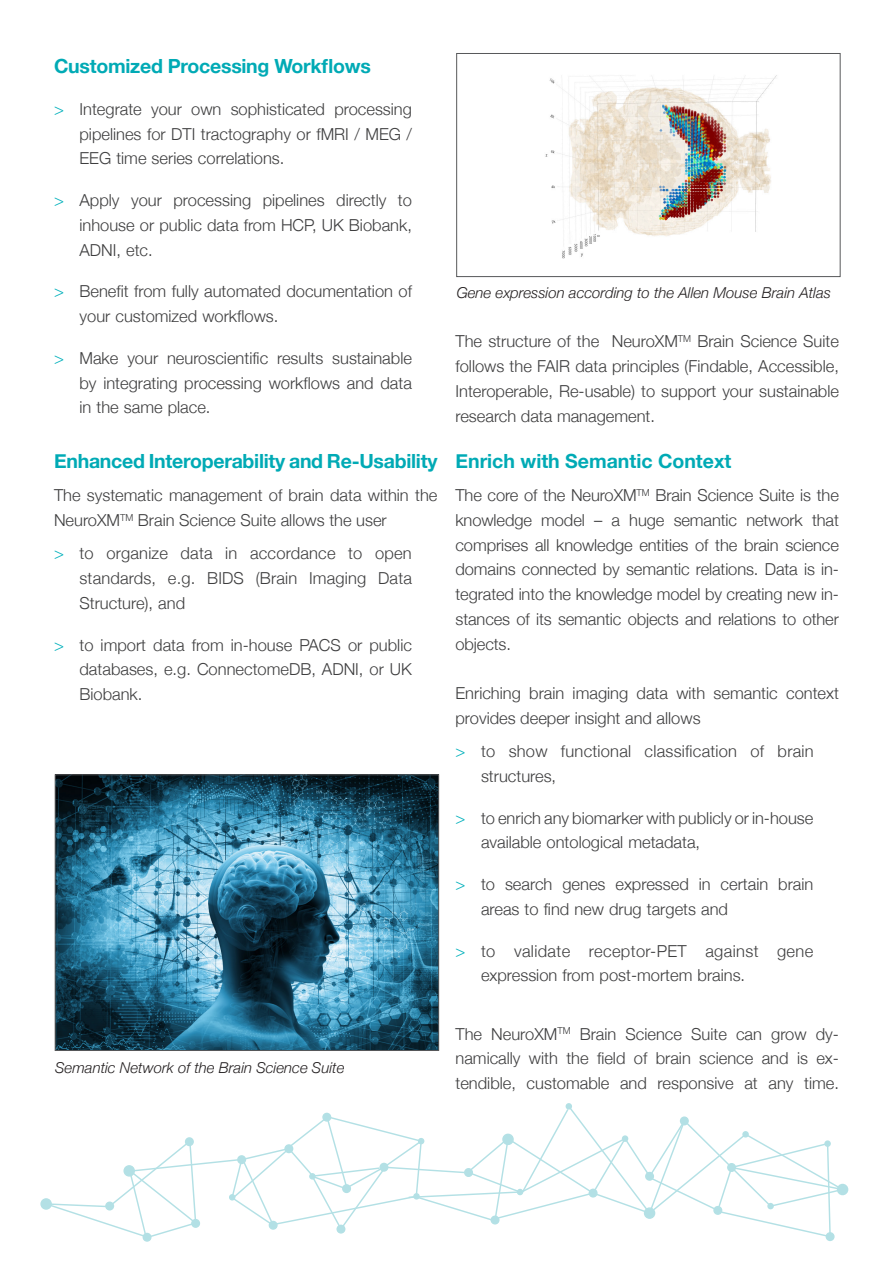
<style>
.page{position:relative;width:893px;height:1263px;background:#fff}
.page>*{position:absolute;margin:0;border:0;box-sizing:border-box;transform-origin:0 0}
.Überschrift_2{font:700 19.5px "Helvetica Neue";letter-spacing:-.015em;color:#00aab5}
.Fließtext{font:300 16.5px/24.8px "Helvetica Neue";color:#3e3e3f;text-align:justify}
.t1{font:italic 300 15px "Helvetica Neue";color:#231f20}
.s1{color:#00b0bb}
</style>
<div class="page">
<div style="left:41px;top:1199px;width:10px;height:10px;background:#b3e0e5;border-radius:50%"></div>
<div style="left:40px;top:1198px;width:12px;height:12px;border:1px solid #0099a8;border-radius:50%"></div>
<div style="left:143px;top:1233px;width:8px;height:8px;background:#b3e0e5;border-radius:50%"></div>
<div style="left:143px;top:1233px;width:9px;height:9px;border:1px solid #0099a8;border-radius:50%"></div>
<div style="left:837px;top:1184px;width:11px;height:11px;border:1px solid #0099a8;border-radius:50%"></div>
<div style="left:826px;top:1232px;width:9px;height:9px;border:1px solid #0099a8;border-radius:50%"></div>
<svg style="left:44px;top:1103px;width:801px;height:136px"></svg>
<img style="left:545px;top:75px;width:232px;height:184px">
<div style="left:456px;top:53px;width:384px;height:224px;border:1px solid #57585a"></div>
<img style="left:57px;top:776px;width:380px;height:273px">
<div style="left:55px;top:774px;width:384px;height:277px;border:1px solid #57585a"></div>
<p class="Überschrift_2" style="left:54px;top:51px;width:318px">Customized Processing Workflows</p>
<p class="Fließtext" style="left:80px;top:95px;width:334px;text-indent:-26px"><span class="s1">&gt;</span> Integrate your own sophisticated processing pipelines for DTI tractography or fMRI / MEG / EEG time series correlations.</p>
<p class="Fließtext" style="left:80px;top:187px;width:334px;text-indent:-26px"><span class="s1">&gt;</span> Apply your processing pipelines directly to inhouse or public data from HCP, UK Biobank, ADNI, etc.</p>
<p class="Fließtext" style="left:80px;top:278px;width:334px;text-indent:-26px"><span class="s1">&gt;</span> Benefit from fully automated documentation of your customized workflows.</p>
<p class="Fließtext" style="left:80px;top:344px;width:334px;text-indent:-26px"><span class="s1">&gt;</span> Make your neuroscientific results sustainable by integrating processing workflows and data in the same place.</p>
<p class="Überschrift_2" style="left:54px;top:446px;width:385px">Enhanced Interoperability and Re-Usability</p>
<p class="Fließtext" style="left:54px;top:482px;width:385px">The systematic management of brain data within the<br>NeuroXM<sup>TM</sup> Brain Science Suite allows the user</p>
<p class="Fließtext" style="left:80px;top:540px;width:334px;text-indent:-26px"><span class="s1">&gt;</span> to organize data in accordance to open standards, e.g. BIDS (Brain Imaging Data Structure), and</p>
<p class="Fließtext" style="left:80px;top:631px;width:334px;text-indent:-26px"><span class="s1">&gt;</span> to import data from in-house PACS or public databases, e.g. ConnectomeDB, ADNI, or UK Biobank.</p>
<p class="t1" style="left:55px;top:1056px;width:291px">Semantic Network of the Brain Science Suite</p>
<p class="t1" style="left:457px;top:281px;width:376px">Gene expression according to the Allen Mouse Brain Atlas</p>
<p class="Fließtext" style="left:455px;top:328px;width:385px">The structure of the NeuroXM<sup>TM</sup> Brain Science Suite follows the FAIR data principles (Findable, Accessible, Interoperable, Re-usable) to support your sustainable research data management.</p>
<p class="Überschrift_2" style="left:455px;top:446px;width:277px">Enrich with Semantic Context</p>
<p class="Fließtext" style="left:455px;top:482px;width:385px">The core of the NeuroXM<sup>TM</sup> Brain Science Suite is the knowledge model – a huge semantic network that comprises all knowledge entities of the brain science domains connected by semantic relations. Data is in&shy;tegrated into the knowledge model by creating new in&shy;stances of its semantic objects and relations to other objects.</p>
<p class="Fließtext" style="left:455px;top:680px;width:385px">Enriching brain imaging data with semantic context provides deeper insight and allows</p>
<p class="Fließtext" style="left:481px;top:738px;width:334px;text-indent:-26px"><span class="s1">&gt;</span> to show functional classification of brain structures,</p>
<p class="Fließtext" style="left:481px;top:804px;width:334px;text-indent:-26px"><span class="s1">&gt;</span> to enrich any biomarker with publicly or in-house available ontological metadata,</p>
<p class="Fließtext" style="left:481px;top:871px;width:334px;text-indent:-26px"><span class="s1">&gt;</span> to search genes expressed in certain brain areas to find new drug targets and</p>
<p class="Fließtext" style="left:481px;top:937px;width:334px;text-indent:-26px"><span class="s1">&gt;</span> to validate receptor-PET against gene expression from post-mortem brains.</p>
<p class="Fließtext" style="left:455px;top:1020px;width:385px">The NeuroXM<sup>TM</sup> Brain Science Suite can grow dy&shy;namically with the field of brain science and is ex&shy;tendible, customable and responsive at any time.</p>
</div>
